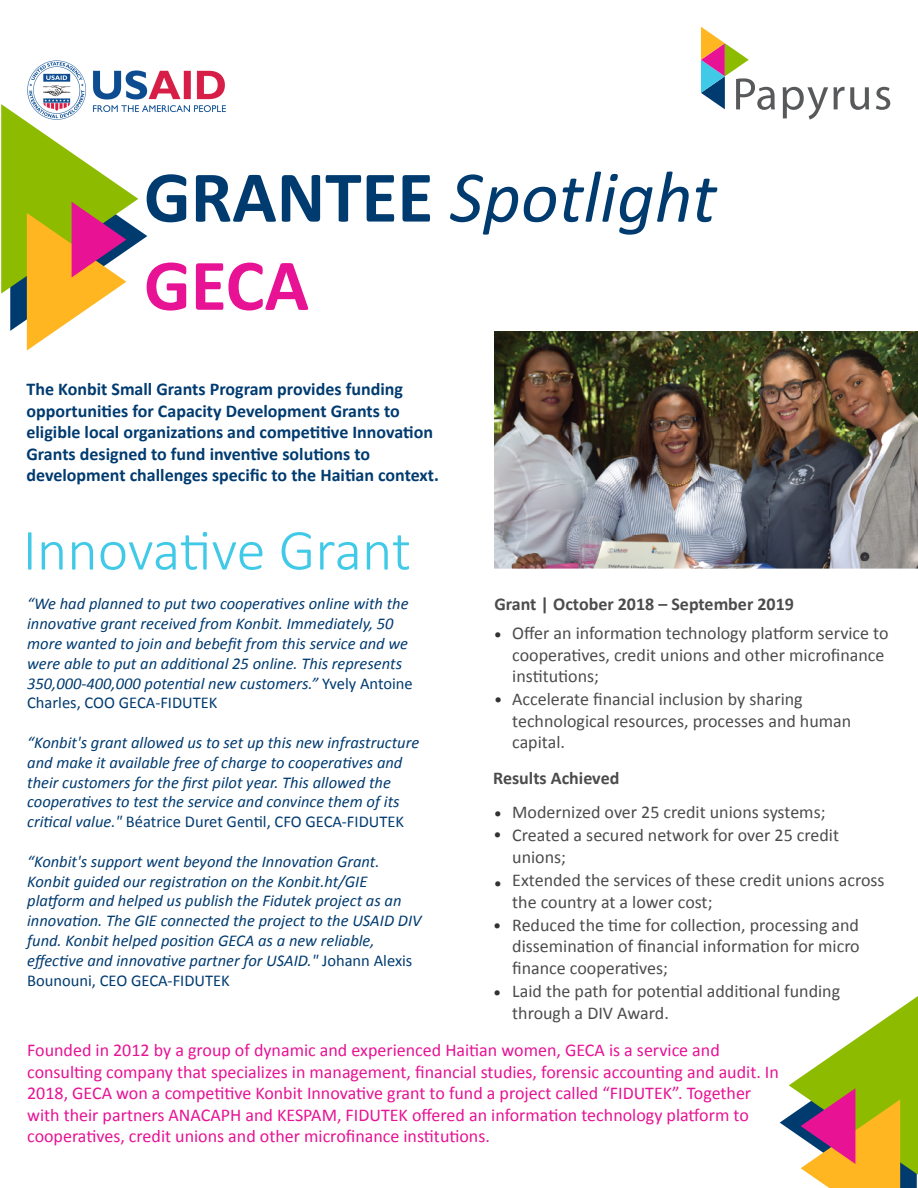
<style>
.page{position:relative;width:918px;height:1188px;background:#fff}
.page>*{position:absolute;margin:0;border:0;box-sizing:border-box;transform-origin:0 0}
.t1{font:italic 73.5px/88.2px "Calibri";color:#003b70}
.t2{font:300 58.5px "Calibri";letter-spacing:-.005em;color:#41c9e8}
.t3{font:18px/22.2px "Calibri";color:#4c4c4c}
.t4{font:18px/21.6px "Calibri";color:#e71294}
.t5{font:700 18px/21.6px "Calibri";color:#003b70}
.t6{font:700 18px "Calibri";color:#4c4c4c}
.t7{font:italic 16.5px/19.8px "Calibri";color:#003b70}
.t8{font:16.5px "Calibri";color:#313232}
.s1{font-weight:700;font-style:normal}
.s2{font-weight:700;font-style:normal;color:#e71294}
.s3{font-style:normal}
</style>
<div class="page">
<img style="left:494px;top:332px;width:424px;height:236px">
<svg style="left:701px;top:27px;width:189px;height:92px"></svg>
<img style="left:27px;top:60px;width:199px;height:52px">
<svg style="left:1px;top:104px;width:146px;height:247px"></svg>
<svg style="left:780px;top:996px;width:138px;height:192px"></svg>
<h1 class="t1" style="left:144px;top:150px;width:574px"><span class="s1">GRANTEE</span> Spotlight<br><span class="s2">GECA</span></h1>
<p class="t5" style="left:26px;top:378px;width:414px">The Konbit Small Grants Program provides funding opportunities for Capacity Development Grants to eligible local organizations and competitive Innovation Grants designed to fund inventive solutions to development challenges specific to the Haitian context.</p>
<h2 class="t2" style="left:23px;top:514px;width:390px">Innovative Grant</h2>
<p class="t7" style="left:27px;top:593px;width:387px">“We had planned to put two cooperatives online with the innovative grant received from Konbit. Immediately, 50 more wanted to join and bebefit from this service and we were able to put an additional 25 online. This represents 350,000-400,000 potential new customers.” <span class="s3">Yvely Antoine Charles, COO GECA-FIDUTEK</span></p>
<p class="t7" style="left:27px;top:732px;width:394px">“Konbit's grant allowed us to set up this new infrastructure and make it available free of charge to cooperatives and their customers for the first pilot year. This allowed the cooperatives to test the service and convince them of its critical value." <span class="s3">Béatrice Duret Gentil, CFO GECA-FIDUTEK</span></p>
<p class="t7" style="left:27px;top:851px;width:396px">“Konbit's support went beyond the Innovation Grant.<br>Konbit guided our registration on the Konbit.ht/GIE platform and helped us publish the Fidutek project as an innovation. The GIE connected the project to the USAID DIV fund. Konbit helped position GECA as a new reliable, effective and innovative partner for USAID." <span class="s3">Johann Alexis Bounouni, CEO GECA-FIDUTEK</span></p>
<p class="t6" style="left:494px;top:592px;width:301px">Grant | October 2018 – September 2019</p>
<p class="t8" style="left:494px;top:624px;width:10px">•</p>
<p class="t8" style="left:494px;top:689px;width:10px">•</p>
<p class="t3" style="left:512px;top:621px;width:378px">Offer an information technology platform service to cooperatives, credit unions and other microfinance institutions;<br>Accelerate financial inclusion by sharing technological resources, processes and human capital.</p>
<p class="t6" style="left:493px;top:766px;width:128px">Results Achieved</p>
<p class="t8" style="left:494px;top:804px;width:10px">•</p>
<p class="t8" style="left:493px;top:825px;width:10px">•</p>
<p class="t8" style="left:494px;top:873px;width:10px">•</p>
<p class="t8" style="left:493px;top:915px;width:10px">•</p>
<p class="t8" style="left:493px;top:983px;width:10px">•</p>
<p class="t3" style="left:512px;top:800px;width:374px">Modernized over 25 credit unions systems; Created a secured network for over 25 credit unions;<br>Extended the services of these credit unions across the country at a lower cost;<br>Reduced the time for collection, processing and dissemination of financial information for micro finance cooperatives;<br>Laid the path for potential additional funding through a DIV Award.</p>
<p class="t4" style="left:27px;top:1038px;width:753px">Founded in 2012 by a group of dynamic and experienced Haitian women, GECA is a service and consulting company that specializes in management, financial studies, forensic accounting and audit. In 2018, GECA won a competitive Konbit Innovative grant to fund a project called “FIDUTEK”. Together with their partners ANACAPH and KESPAM, FIDUTEK offered an information technology platform to cooperatives, credit unions and other microfinance institutions.</p>
</div>
